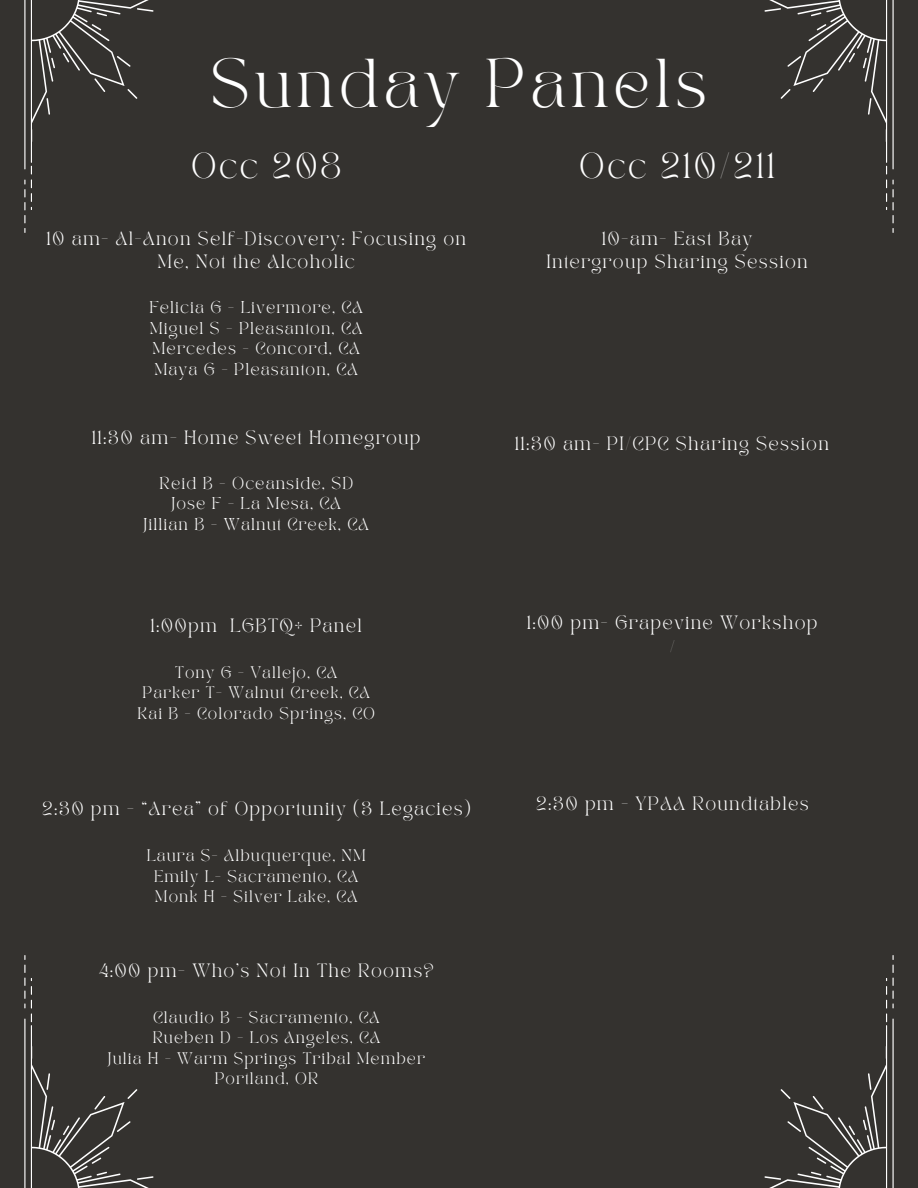
<style>
.page{position:relative;width:918px;height:1188px;background:#34322f}
.page>*{position:absolute;margin:0;border:0;box-sizing:border-box;transform-origin:0 0}
.t1{font:48.3px "TAN PEARL Regular";letter-spacing:.095em;color:#fff}
.t2{font:25.2px "TAN PEARL Regular";letter-spacing:.095em;color:#fff}
.t3{font:13.5px/23px "TAN PEARL Regular";letter-spacing:.095em;color:#fff;text-align:center}
.t4{font:12px "TAN PEARL Regular";letter-spacing:.09em;color:#fff}
.t5{font:11.7px/20.4px "TAN PEARL Regular";letter-spacing:.095em;color:#fff;text-align:center}
</style>
<div class="page">
<svg style="left:764px;top:0;width:130px;height:233px"></svg>
<svg style="left:24px;top:0;width:130px;height:233px"></svg>
<svg style="left:764px;top:955px;width:130px;height:233px"></svg>
<svg style="left:24px;top:955px;width:130px;height:233px"></svg>
<p class="t1" style="left:210px;top:57px;width:499px">Sunday Panels</p>
<p class="t2" style="left:191px;top:152px;width:152px">Occ 208</p>
<p class="t2" style="left:579px;top:152px;width:197px">Occ 210/211</p>
<p class="t3" style="left:46px;top:229px;width:421px">10 am- Al-Anon Self-Discovery: Focusing on<br>Me, Not the Alcoholic</p>
<p class="t4" style="left:150px;top:301px;width:215px">Felicia G - Livermore, CA</p>
<p class="t4" style="left:150px;top:322px;width:214px">Miguel S - Pleasanton, CA</p>
<p class="t4" style="left:153px;top:342px;width:209px">Mercedes - Concord, CA</p>
<p class="t4" style="left:155px;top:363px;width:205px">Maya G - Pleasanton, CA</p>
<p class="t3" style="left:92px;top:427px;width:330px">11:30 am- Home Sweet Homegroup</p>
<p class="t4" style="left:159px;top:476px;width:195px">Reid B - Oceanside, SD</p>
<p class="t4" style="left:171px;top:497px;width:171px">Jose F - La Mesa, CA</p>
<p class="t4" style="left:144px;top:517px;width:227px">Jillian B - Walnut Creek, CA</p>
<p class="t3" style="left:151px;top:615px;width:213px">1:00pm LGBTQ+ Panel</p>
<p class="t5" style="left:175px;top:663px;width:164px">Tony G - Vallejo, CA</p>
<p class="t5" style="left:143px;top:684px;width:229px">Parker T- Walnut Creek, CA</p>
<p class="t5" style="left:138px;top:704px;width:239px">Kai B - Colorado Springs, CO</p>
<p class="t3" style="left:42px;top:799px;width:431px">2:30 pm - “Area” of Opportunity (3 Legacies)</p>
<p class="t5" style="left:147px;top:847px;width:221px">Laura S- Albuquerque, NM</p>
<p class="t5" style="left:154px;top:867px;width:206px">Emily L- Sacramento, CA</p>
<p class="t5" style="left:155px;top:887px;width:204px">Monk H - Silver Lake, CA</p>
<p class="t3" style="left:99px;top:960px;width:337px">4:00 pm- Who’s Not In The Rooms?</p>
<p class="t5" style="left:153px;top:1008px;width:228px">Claudio B - Sacramento, CA</p>
<p class="t5" style="left:153px;top:1029px;width:229px">Rueben D - Los Angeles, CA</p>
<p class="t5" style="left:108px;top:1049px;width:318px">Julia H - Warm Springs Tribal Member<br>Portland, OR</p>
<p class="t3" style="left:602px;top:228px;width:152px">10-am- East Bay</p>
<p class="t3" style="left:547px;top:252px;width:263px">Intergroup Sharing Session</p>
<p class="t3" style="left:515px;top:433px;width:316px">11:30 am- PI/CPC Sharing Session</p>
<p class="t3" style="left:527px;top:613px;width:292px">1:00 pm- Grapevine Workshop</p>
<p class="t5" style="left:670px;top:637px;width:7px">/</p>
<p class="t3" style="left:536px;top:793px;width:274px">2:30 pm - YPAA Roundtables</p>
</div>
